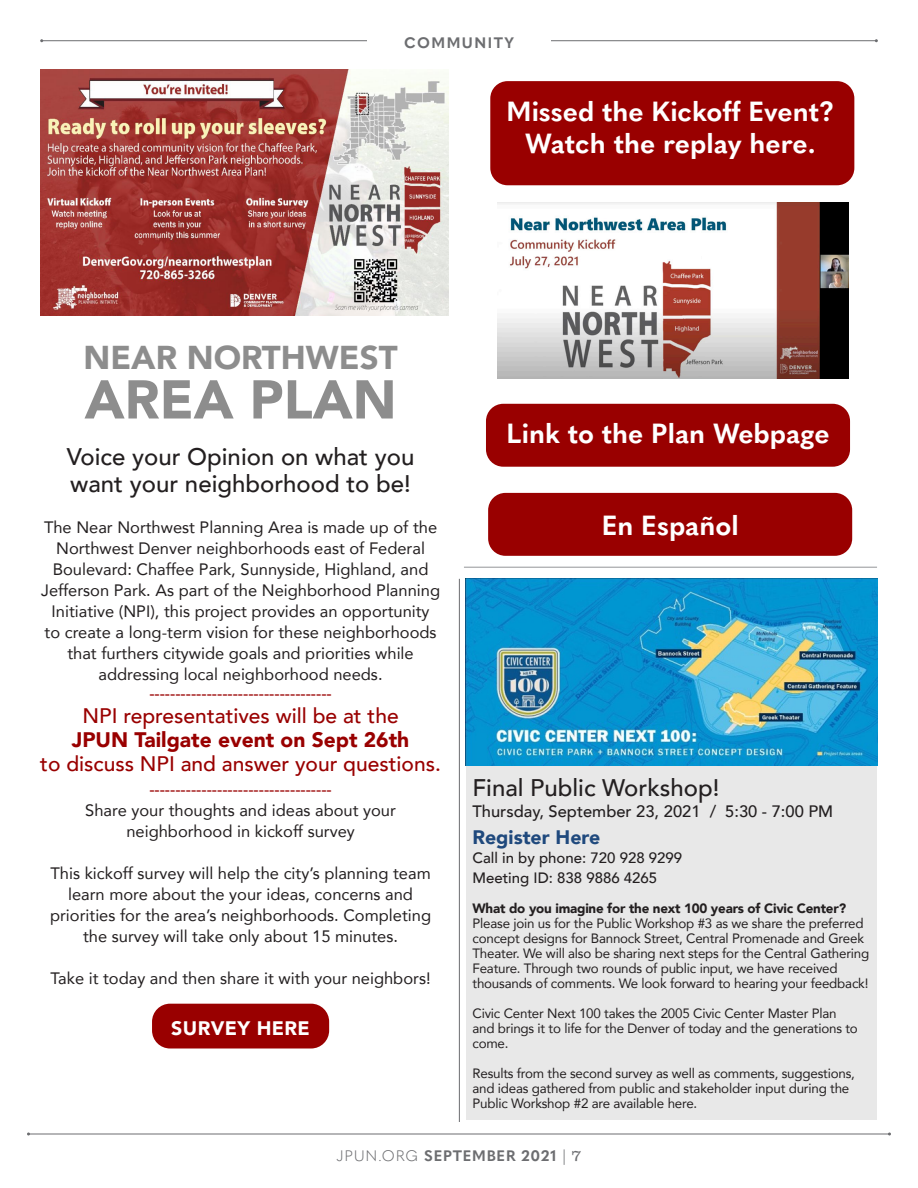
<style>
.page{position:relative;width:918px;height:1188px;background:#fff}
.page>*{position:absolute;margin:0;border:0;box-sizing:border-box;transform-origin:0 0}
.t1{font:900 54px "Avenir";color:#8d8d8d}
.t2{font:900 33px "Avenir";color:#8d8d8d}
.t3{font:700 27.45px/32.8px "Quasimoda";color:#fff;text-align:center}
.t4{font:500 24px "Avenir";color:#231f20}
.t5{font:500 21px "Avenir";color:#900}
.t6{font:900 21px "Avenir";color:#900}
.t7{font:900 19.5px "Avenir";color:#1f497d}
.t8{font:900 19.5px "Avenir";letter-spacing:.02em;color:#fff}
.t9{font:16.5px/21px "Avenir";color:#231f20;text-align:center}
.t10{font:500 16.5px "Avenir";color:#900}
.t11{font:500 16.5px "Avenir";color:#231f20}
.t12{font:500 15px "Avenir";color:#231f20}
.section_header{font:700 15px "Quasimoda";letter-spacing:.05em;color:#6c6d70}
.section_header-2{font:700 15px "Quasimoda";letter-spacing:.1em;color:#6c6d70}
.t13{font:13.5px/15px "Avenir";letter-spacing:-.015em;color:#231f20}
.s1{font-weight:900}
.s2{font-weight:300}
.s3{font-family:"Clarendon BT";font-weight:300;font-size:16.5px}
</style>
<div class="page">
<hr style="left:28px;top:1134px;width:862px;height:1px;background:#6c6d70">
<div style="left:467px;top:580px;width:410px;height:540px;background:#e8e8e8"></div>
<hr style="left:459px;top:579px;width:1px;height:543px;background:#6c6d70">
<hr style="left:42px;top:40px;width:834px;height:1px;background:#6c6d70">
<div style="left:367px;top:27px;width:184px;height:45px;background:#fff"></div>
<hr style="left:464px;top:567px;width:413px;height:1px;background:#939598">
<img style="left:466px;top:579px;width:412px;height:187px">
<img style="left:40px;top:69px;width:408px;height:246px">
<div style="left:490px;top:81px;width:364px;height:104px;background:#900;border-radius:17px"></div>
<div style="left:486px;top:404px;width:364px;height:63px;background:#900;border-radius:17px"></div>
<div style="left:488px;top:493px;width:364px;height:63px;background:#900;border-radius:17px"></div>
<img style="left:497px;top:203px;width:352px;height:175px">
<div style="left:152px;top:1004px;width:177px;height:45px;background:#900;border-radius:18px"></div>
<p class="section_header-2" style="left:404px;top:31px;width:111px">COMMUNITY</p>
<p class="t3" style="left:507px;top:93px;width:329px">Missed the Kickoff Event?<br>Watch the replay here.</p>
<p class="t2" style="left:84px;top:329px;width:316px">NEAR NORTHWEST</p>
<p class="t1" style="left:85px;top:353px;width:314px">AREA PLAN</p>
<p class="t4" style="left:67px;top:436px;width:349px">Voice your Opinion on what you</p>
<p class="t4" style="left:70px;top:463px;width:342px">want your neighborhood to be!</p>
<p class="t9" style="left:41px;top:516px;width:401px">The Near Northwest Planning Area is made up of the Northwest Denver neighborhoods east of Federal Boulevard: Chaffee Park, Sunnyside, Highland, and Jefferson Park. As part of the Neighborhood Planning Initiative (NPI), this project provides an opportunity<br>to create a long-term vision for these neighborhoods that furthers citywide goals and priorities while addressing local neighborhood needs.</p>
<p class="t10" style="left:149px;top:679px;width:184px">-----------------------------------</p>
<p class="t5" style="left:83px;top:698px;width:318px">NPI representatives will be at the</p>
<p class="t6" style="left:72px;top:722px;width:339px">JPUN Tailgate event on Sept 26th</p>
<p class="t5" style="left:40px;top:746px;width:402px">to discuss NPI and answer your questions.</p>
<p class="t10" style="left:149px;top:775px;width:184px">-----------------------------------</p>
<p class="t9" style="left:85px;top:799px;width:312px">Share your thoughts and ideas about your neighborhood in kickoff survey</p>
<p class="t9" style="left:50px;top:862px;width:382px">This kickoff survey will help the city’s planning team learn more about the your ideas, concerns and priorities for the area’s neighborhoods. Completing the survey will take only about 15 minutes.</p>
<p class="t9" style="left:51px;top:967px;width:382px">Take it today and then share it with your neighbors!</p>
<p class="t8" style="left:171px;top:1012px;width:140px">SURVEY HERE</p>
<p class="t3" style="left:506px;top:415px;width:325px">Link to the Plan Webpage</p>
<p class="t3" style="left:602px;top:507px;width:138px">En Español</p>
<p class="t4" style="left:472px;top:767px;width:248px">Final Public Workshop!</p>
<p class="t11" style="left:472px;top:797px;width:362px">Thursday, September 23, 2021 / 5:30 - 7:00 PM</p>
<p class="t7" style="left:472px;top:820px;width:129px">Register Here</p>
<p class="t12" style="left:472px;top:845px;width:211px">Call in by phone: 720 928 9299</p>
<p class="t12" style="left:472px;top:865px;width:186px">Meeting ID: 838 9886 4265</p>
<p class="t13" style="left:472px;top:900px;width:398px"><span class="s1">What do you imagine for the next 100 years of Civic Center?<br></span>Please join us for the Public Workshop #3 as we share the preferred concept designs for Bannock Street, Central Promenade and Greek Theater. We will also be sharing next steps for the Central Gathering Feature. Through two rounds of public input, we have received thousands of comments. We look forward to hearing your feedback!</p>
<p class="t13" style="left:472px;top:1005px;width:387px">Civic Center Next 100 takes the 2005 Civic Center Master Plan and brings it to life for the Denver of today and the generations to come.</p>
<p class="t13" style="left:472px;top:1065px;width:384px">Results from the second survey as well as comments, suggestions, and ideas gathered from public and stakeholder input during the<br>Public Workshop #2 are available here.</p>
<p class="section_header" style="left:337px;top:1144px;width:246px"><span class="s2">JPUN.ORG</span> SEPTEMBER 2021 <span class="s2">|</span> <span class="s3">7</span></p>
</div>
